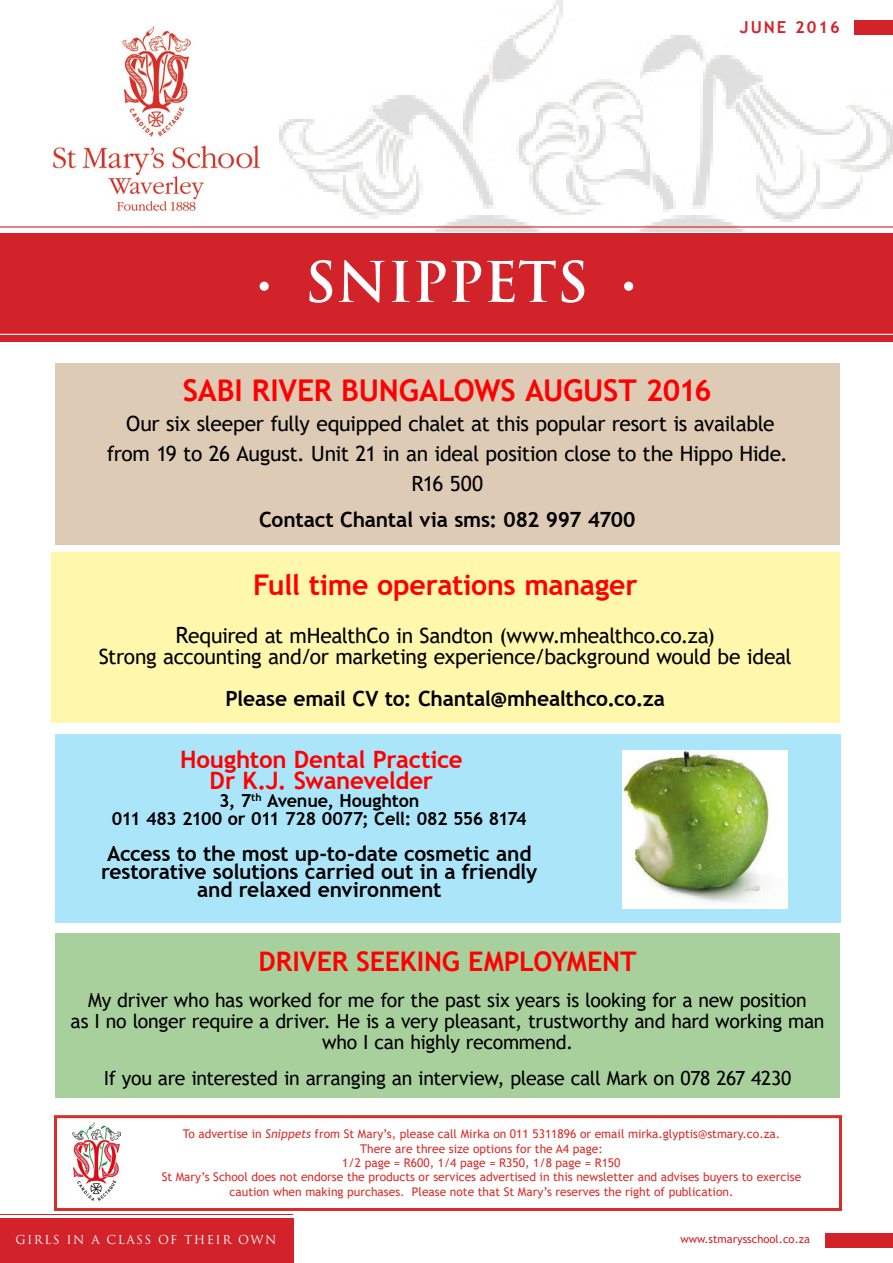
<style>
.page{position:relative;width:893px;height:1263px;background:#fff}
.page>*{position:absolute;margin:0;border:0;box-sizing:border-box;transform-origin:0 0}
.t1{font:700 54.45px "Trajan Pro";color:#fff}
.t2{font:700 30px "Trebuchet MS";letter-spacing:-.01em;color:#f00}
.t3{font:700 28.5px "Trebuchet MS";letter-spacing:-.01em;color:#f00}
.t4{font:700 27px "Trebuchet MS";letter-spacing:-.005em;color:#f00}
.t5{font:700 24px/21px "Trebuchet MS";letter-spacing:-.01em;color:#f00;text-align:center}
.t6{font:21px/30px "Trebuchet MS";letter-spacing:-.015em;color:#000;text-align:center}
.t7{font:700 21px/18px "Trebuchet MS";letter-spacing:-.01em;color:#000;text-align:center}
.t8{font:19.5px/21px "Trebuchet MS";letter-spacing:-.015em;color:#000;text-align:center}
.t9{font:700 18px/18px "Trebuchet MS";letter-spacing:-.02em;color:#000;text-align:center}
.t10{font:700 16.5px "Trebuchet MS";letter-spacing:.12em;color:#d2232a}
.t11{font:12px/14.4px "Trebuchet MS";color:#d92d29;text-align:center}
.t12{font:12px "Trajan Pro";letter-spacing:.12em;color:#fff}
.t13{font:12px "Trajan Pro";letter-spacing:.12em;color:#d92d29}
.t14{font:11.25px "Trebuchet MS";color:#d2232a}
.s1{font-size:22.5px}
.s2{font-style:italic}
</style>
<div class="page">
<div style="left:0;top:1218px;width:293px;height:45px;background:#d2232a"></div>
<img style="left:279px;top:0;width:614px;height:232px">
<div style="left:0;top:234px;width:893px;height:108px;background:#d2232a"></div>
<div style="left:260px;top:282px;width:9px;height:9px;background:#fff;border-radius:50%"></div>
<div style="left:624px;top:282px;width:9px;height:9px;background:#fff;border-radius:50%"></div>
<hr style="left:0;top:226px;width:893px;height:2px;background:#d2232a">
<hr style="left:0;top:1214px;width:293px;height:1px;background:#d2232a">
<img style="left:53px;top:27px;width:206px;height:183px">
<hr style="left:0;top:334px;width:893px;height:1px;background:#fff">
<div style="left:855px;top:21px;width:38px;height:14px;background:#d2232a"></div>
<div style="left:825px;top:1233px;width:68px;height:14px;background:#d2232a"></div>
<div style="left:55px;top:734px;width:786px;height:189px;background:#abe5fa"></div>
<div style="left:54px;top:1115px;width:788px;height:96px;background:#fff;border:3px solid #d92d29"></div>
<img style="left:72px;top:1123px;width:49px;height:78px">
<div style="left:55px;top:363px;width:785px;height:181px;background:#ddcbb5"></div>
<div style="left:51px;top:553px;width:789px;height:170px;background:#fff8ac"></div>
<img style="left:623px;top:750px;width:164px;height:159px">
<div style="left:55px;top:933px;width:785px;height:165px;background:#a8d09d"></div>
<h1 class="t1" style="left:305px;top:248px;width:285px">SNIPPETS</h1>
<h3 class="t10" style="left:740px;top:16px;width:101px">JUNE 2016</h3>
<h2 class="t2" style="left:183px;top:371px;width:530px">SABI RIVER BUNGALOWS AUGUST 2016</h2>
<h3 class="t6" style="left:107px;top:408px;width:682px">Our six sleeper fully equipped chalet at this popular resort is available from 19 to 26 August. Unit 21 in an ideal position close to the Hippo Hide.<br>R16 500</h3>
<h3 class="t7" style="left:259px;top:510px;width:378px">Contact Chantal via sms: 082 997 4700</h3>
<h3 class="t3" style="left:253px;top:567px;width:386px">Full time operations manager</h3>
<h3 class="t6" style="left:99px;top:624px;width:694px;line-height:21px"><span class="s1">R</span>equired at mHealthCo in Sandton (www.mhealthco.co.za)<br>Strong accounting and/or marketing experience/background would be ideal</h3>
<h3 class="t7" style="left:226px;top:689px;width:441px">Please email CV to: Chantal@mhealthco.co.za</h3>
<h3 class="t5" style="left:180px;top:749px;width:284px">Houghton Dental Practice<br>Dr K.J. Swanevelder</h3>
<h3 class="t9" style="left:112px;top:792px;width:416px">3, 7<sup>th</sup> Avenue, Houghton<br>011 483 2100 or 011 728 0077; Cell: 082 556 8174</h3>
<h3 class="t7" style="left:101px;top:845px;width:438px">Access to the most up-to-date cosmetic and restorative solutions carried out in a friendly and relaxed environment</h3>
<h3 class="t4" style="left:259px;top:944px;width:379px">DRIVER SEEKING EMPLOYMENT</h3>
<h3 class="t8" style="left:71px;top:989px;width:755px">My driver who has worked for me for the past six years is looking for a new position<br>as I no longer require a driver. He is a very pleasant, trustworthy and hard working man who I can highly recommend.</h3>
<h3 class="t8" style="left:104px;top:1067px;width:689px">If you are interested in arranging an interview, please call Mark on 078 267 4230</h3>
<p class="t11" style="left:162px;top:1127px;width:641px">To advertise in <span class="s2">Snippets</span> from St Mary’s, please call Mirka on 011 5311896 or email mirka.glyptis@stmary.co.za.<br>There are three size options for the A4 page:<br>1/2 page = R600, 1/4 page = R350, 1/8 page = R150<br>St Mary’s School does not endorse the products or services advertised in this newsletter and advises buyers to exercise caution when making purchases. Please note that St Mary’s reserves the right of publication.</p>
<p class="t13" style="left:135px;top:1185px;width:217px">GIRLS IN A CLASS OF THEIR</p>
<p class="t12" style="left:15px;top:1232px;width:263px">GIRLS IN A CLASS OF THEIR OWN</p>
<p class="t14" style="left:680px;top:1231px;width:131px">www.stmarysschool.co.za</p>
</div>
